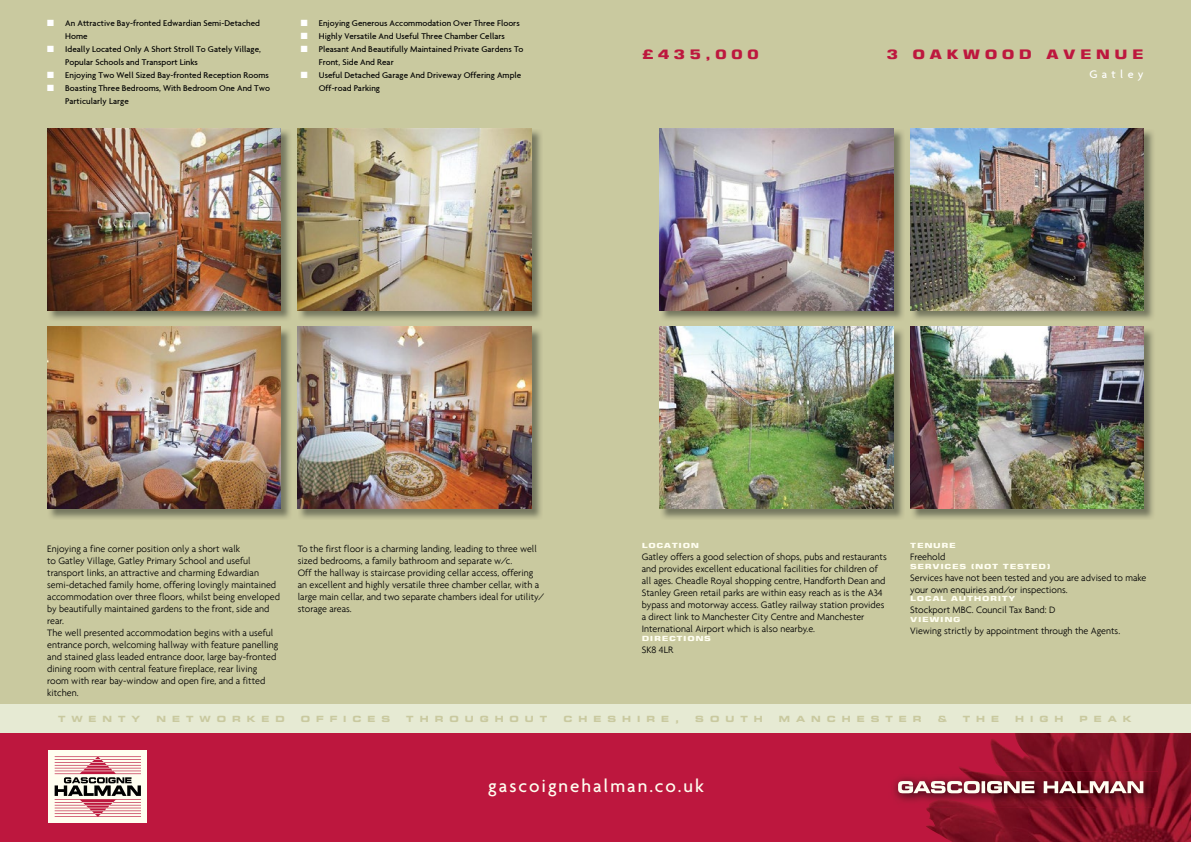
<style>
.page{position:relative;width:1191px;height:842px;background:#fff}
.page>*{position:absolute;margin:0;border:0;box-sizing:border-box;transform-origin:0 0}
.t1{font:500 19px "Agenda";letter-spacing:.1em;color:#fffef0}
.t2{font:700 13px "Square 721 BT";letter-spacing:.255em;color:#bd173e;scale:1.3 1}
.t3{font:500 12px "Agenda";letter-spacing:.36em;color:#fff}
.t4{font:300 10px/12px "Agenda";color:#000}
.t5{font:500 9px/13px "Agenda";color:#000}
.t6{font:700 expanded 8.5px "Square 721 BT";letter-spacing:.705em;color:#c9c99f}
.t7{font:700 7px "Square 721 BT";letter-spacing:.06em;color:#fffef0;scale:1.4 1}
.s1{color:#fff}
</style>
<div class="page">
<div style="left:0;top:723px;width:1191px;height:119px;background:#bd173e"></div>
<img style="left:926px;top:733px;width:254px;height:93px">
<img style="left:894px;top:777px;width:32px;height:25px">
<img style="left:926px;top:771px;width:232px;height:37px">
<svg style="left:898px;top:781px;width:81px;height:12px"></svg>
<svg style="left:981px;top:781px;width:4px;height:12px"></svg>
<svg style="left:987px;top:781px;width:47px;height:12px"></svg>
<svg style="left:1043px;top:781px;width:100px;height:12px"></svg>
<div style="left:0;top:0;width:1191px;height:706px;background:#c9c99f"></div>
<div style="left:0;top:705px;width:1191px;height:28px;background:#e6ead3"></div>
<div style="left:49px;top:750px;width:98px;height:73px;background:#fffef0"></div>
<svg style="left:55px;top:756px;width:86px;height:61px"></svg>
<img style="left:48px;top:130px;width:242px;height:190px">
<img style="left:47px;top:129px;width:234px;height:181px">
<img style="left:298px;top:129px;width:243px;height:191px">
<img style="left:298px;top:129px;width:233px;height:181px">
<img style="left:48px;top:329px;width:242px;height:190px">
<img style="left:47px;top:327px;width:234px;height:181px">
<img style="left:298px;top:328px;width:243px;height:191px">
<img style="left:298px;top:327px;width:233px;height:181px">
<img style="left:911px;top:129px;width:242px;height:191px">
<img style="left:910px;top:129px;width:233px;height:181px">
<img style="left:660px;top:129px;width:243px;height:191px">
<img style="left:660px;top:129px;width:233px;height:181px">
<img style="left:911px;top:328px;width:242px;height:191px">
<img style="left:910px;top:327px;width:233px;height:181px">
<img style="left:660px;top:328px;width:243px;height:191px">
<img style="left:660px;top:327px;width:233px;height:181px">
<p class="t5" style="left:65px;top:16px;width:196px;text-indent:-18px"><span class="s1">■</span> An Attractive Bay-fronted Edwardian Semi-Detached<br>Home</p>
<p class="t5" style="left:65px;top:42px;width:197px;text-indent:-18px"><span class="s1">■</span> Ideally Located Only A Short Stroll To Gately Village,<br>Popular Schools and Transport Links</p>
<p class="t5" style="left:47px;top:68px;width:223px"><span class="s1">■</span> Enjoying Two Well Sized Bay-fronted Reception Rooms</p>
<p class="t5" style="left:65px;top:81px;width:206px;text-indent:-18px"><span class="s1">■</span> Boasting Three Bedrooms, With Bedroom One And Two<br>Particularly Large</p>
<p class="t5" style="left:301px;top:16px;width:220px"><span class="s1">■</span> Enjoying Generous Accommodation Over Three Floors</p>
<p class="t5" style="left:301px;top:29px;width:206px"><span class="s1">■</span> Highly Versatile And Useful Three Chamber Cellars</p>
<p class="t5" style="left:319px;top:42px;width:206px;text-indent:-18px"><span class="s1">■</span> Pleasant And Beautifully Maintained Private Gardens To<br>Front, Side And Rear</p>
<p class="t5" style="left:319px;top:68px;width:204px;text-indent:-18px"><span class="s1">■</span> Useful Detached Garage And Driveway Offering Ample<br>Off-road Parking</p>
<h2 class="t2" style="left:642px;top:47px;width:91px">£435,000</h2>
<h2 class="t2" style="left:886px;top:47px;width:199px">3 OAKWOOD AVENUE</h2>
<p class="t3" style="left:1089px;top:67px;width:56px">Gatley</p>
<p class="t4" style="left:47px;top:543px;width:234px">Enjoying a fine corner position only a short walk<br>to Gatley Village, Gatley Primary School and useful transport links, an attractive and charming Edwardian semi-detached family home, offering lovingly maintained accommodation over three floors, whilst being enveloped by beautifully maintained gardens to the front, side and rear.<br>The well presented accommodation begins with a useful entrance porch, welcoming hallway with feature panelling and stained glass leaded entrance door, large bay-fronted dining room with central feature fireplace, rear living room with rear bay-window and open fire, and a fitted kitchen.</p>
<p class="t4" style="left:298px;top:543px;width:248px">To the first floor is a charming landing, leading to three well sized bedrooms, a family bathroom and separate w/c.<br>Off the hallway is staircase providing cellar access, offering an excellent and highly versatile three chamber cellar, with a large main cellar, and two separate chambers ideal for utility/ storage areas.</p>
<p class="t7" style="left:642px;top:542px;width:42px">LOCATION</p>
<p class="t4" style="left:642px;top:551px;width:246px">Gatley offers a good selection of shops, pubs and restaurants and provides excellent educational facilities for children of all ages. Cheadle Royal shopping centre, Handforth Dean and Stanley Green retail parks are within easy reach as is the A34 bypass and motorway access. Gatley railway station provides a direct link to Manchester City Centre and Manchester International Airport which is also nearby.e.</p>
<p class="t7" style="left:642px;top:634px;width:51px">DIRECTIONS</p>
<p class="t4" style="left:642px;top:643px;width:33px">SK8 4LR</p>
<p class="t7" style="left:910px;top:542px;width:34px">TENURE</p>
<p class="t4" style="left:910px;top:551px;width:37px">Freehold</p>
<p class="t7" style="left:910px;top:562px;width:102px">SERVICES (NOT TESTED)</p>
<p class="t4" style="left:910px;top:571px;width:238px">Services have not been tested and you are advised to make your own enquiries and/or inspections.</p>
<p class="t7" style="left:910px;top:594px;width:77px">LOCAL AUTHORITY</p>
<p class="t4" style="left:910px;top:604px;width:147px">Stockport MBC. Council Tax Band: D</p>
<p class="t7" style="left:910px;top:615px;width:37px">VIEWING</p>
<p class="t4" style="left:910px;top:624px;width:211px">Viewing strictly by appointment through the Agents.</p>
<p class="t6" style="left:58px;top:714px;width:84px">TWENTY</p>
<p class="t6" style="left:156px;top:714px;width:130px">NETWORKED</p>
<p class="t6" style="left:301px;top:714px;width:91px">OFFICES</p>
<p class="t6" style="left:406px;top:714px;width:143px">THROUGHOUT</p>
<p class="t6" style="left:563px;top:714px;width:117px">CHESHIRE,</p>
<p class="t6" style="left:695px;top:714px;width:69px">SOUTH</p>
<p class="t6" style="left:779px;top:714px;width:144px">MANCHESTER</p>
<p class="t6" style="left:937px;top:714px;width:10px">&amp;</p>
<p class="t6" style="left:962px;top:714px;width:38px">THE</p>
<p class="t6" style="left:1015px;top:714px;width:50px">HIGH</p>
<p class="t6" style="left:1079px;top:714px;width:54px">PEAK</p>
<h1 class="t1" style="left:488px;top:774px;width:217px">gascoignehalman.co.uk</h1>
</div>
